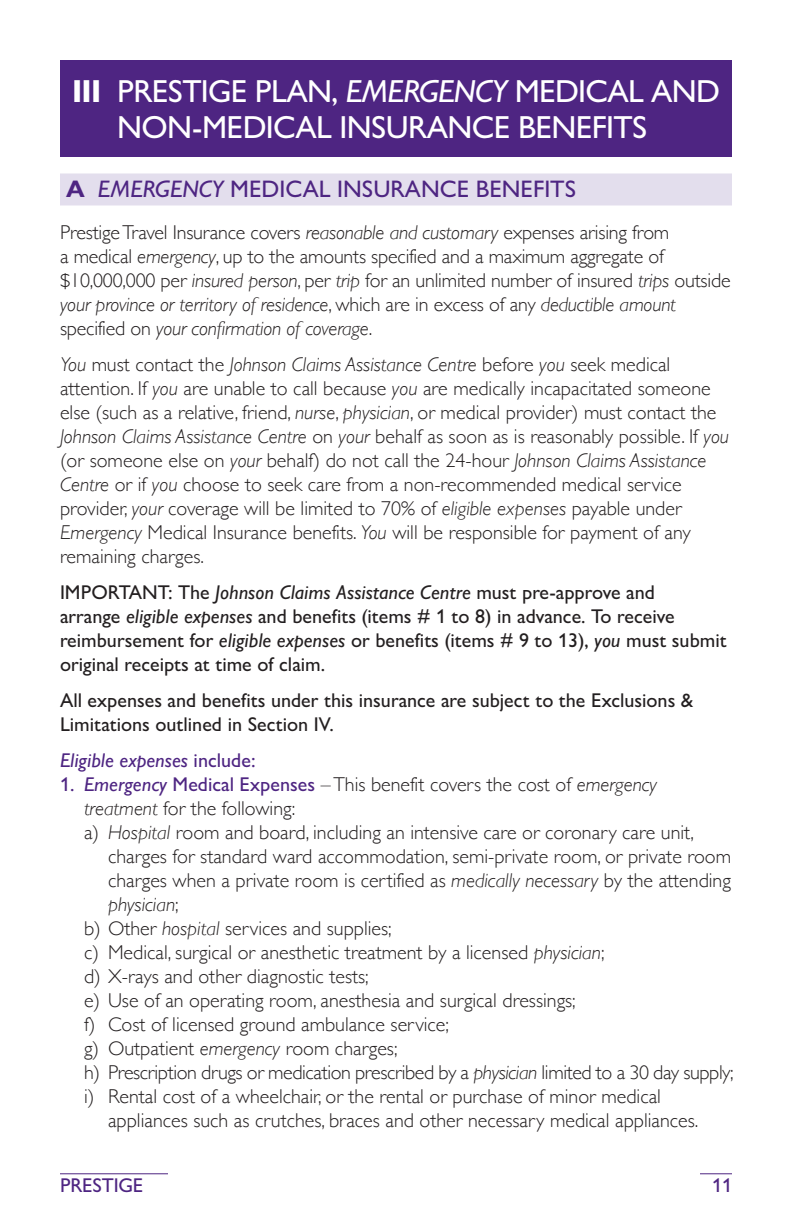
<style>
.page{position:relative;width:792px;height:1224px;background:#fff}
.page>*{position:absolute;margin:0;border:0;box-sizing:border-box;transform-origin:0 0}
.t1{font:500 32px/36px "Gill Sans Nova";letter-spacing:-.02em;color:#fff}
.t2{font:500 24px "Gill Sans Nova";color:#4e2582}
.t3{font:300 20px/24px "Gill Sans";color:#231f20}
.t4{font:500 20px/24px "Gill Sans Nova";color:#231f20}
.t5{font:300 20px "Gill Sans";letter-spacing:-.02em;color:#231f20}
.t6{font:italic 500 20px "Gill Sans Nova";color:#4e2582}
.t7{font:500 20px "Gill Sans Nova";letter-spacing:-.01em;color:#4e2582}
.t8{font:italic 300 20px "Gill Sans";color:#231f20}
.s1{font-weight:700}
.s2{font-style:italic}
.s3{font-style:normal}
.s4{font-family:"Gill Sans Nova";font-weight:500;color:#4e2582}
.s5{font-family:"Gill Sans Nova";font-weight:500;font-style:italic;color:#4e2582}
</style>
<div class="page">
<hr style="left:60px;top:1173px;width:108px;height:1px;background:#4e2582">
<hr style="left:700px;top:1173px;width:32px;height:1px;background:#4e2582">
<div style="left:60px;top:60px;width:672px;height:96px;background:#4e2582"></div>
<div style="left:60px;top:173px;width:672px;height:32px;background:#e3deed"></div>
<h1 class="t1" style="left:117px;top:72px;width:604px;text-indent:-45px"><span class="s1">III</span> PRESTIGE PLAN, <span class="s2">EMERGENCY</span> MEDICAL AND<br>NON-MEDICAL INSURANCE BENEFITS</h1>
<p class="t2" style="left:66px;top:175px;width:512px"><span class="s1">A</span> <span class="s2">EMERGENCY</span> MEDICAL INSURANCE BENEFITS</p>
<p class="t3" style="left:60px;top:220px;width:672px">Prestige Travel Insurance covers <span class="s2">reasonable and customary</span> expenses arising from<br>a medical <span class="s2">emergency</span>, up to the amounts specified and a maximum aggregate of $10,000,000 per <span class="s2">insured person</span>, per <span class="s2">trip</span> for an unlimited number of insured <span class="s2">trips</span> outside <span class="s2">your province or territory of residence</span>, which are in excess of any <span class="s2">deductible amount </span>specified on <span class="s2">your confirmation of coverage</span>.</p>
<p class="t3" style="left:60px;top:352px;width:671px"><span class="s2">You</span> must contact the <span class="s2">Johnson Claims Assistance Centre</span> before <span class="s2">you</span> seek medical attention. If <span class="s2">you</span> are unable to call because <span class="s2">you</span> are medically incapacitated someone else (such as a relative, friend, <span class="s2">nurse</span>, <span class="s2">physician</span>, or medical provider) must contact the <span class="s2">Johnson Claims Assistance Centre</span> on <span class="s2">your</span> behalf as soon as is reasonably possible. If <span class="s2">you </span>(or someone else on <span class="s2">your</span> behalf) do not call the 24-hour <span class="s2">Johnson Claims Assistance Centre</span> or if <span class="s2">you</span> choose to seek care from a non-recommended medical service provider, <span class="s2">your</span> coverage will be limited to 70% of <span class="s2">eligible expenses</span> payable under <span class="s2">Emergency</span> Medical Insurance benefits. <span class="s2">You</span> will be responsible for payment of any remaining charges.</p>
<p class="t4" style="left:60px;top:580px;width:668px">IMPORTANT: The <span class="s2">Johnson Claims Assistance Centre</span> must pre-approve and<br>arrange <span class="s2">eligible expenses</span> and benefits (items # 1 to 8) in advance. To receive reimbursement for <span class="s2">eligible expenses</span> or benefits (items # 9 to 13), <span class="s2">you</span> must submit original receipts at time of claim.</p>
<p class="t4" style="left:60px;top:688px;width:635px">All expenses and benefits under this insurance are subject to the Exclusions &amp;<br>Limitations outlined in Section IV.</p>
<p class="t6" style="left:60px;top:748px;width:197px">Eligible expenses <span class="s3">include:</span></p>
<p class="t3" style="left:60px;top:772px;width:599px"><span class="s4">1.</span> <span class="s5">Emergency</span> <span class="s4">Medical Expenses</span> – This benefit covers the cost of <span class="s2">emergency</span></p>
<p class="t3" style="left:84px;top:796px;width:213px"><span class="s2">treatment</span> for the following:</p>
<p class="t3" style="left:84px;top:820px;width:611px">a) <span class="s2">Hospital</span> room and board, including an intensive care or coronary care unit,</p>
<p class="t3" style="left:108px;top:844px;width:625px">charges for standard ward accommodation, semi-private room, or private room</p>
<p class="t3" style="left:108px;top:868px;width:624px">charges when a private room is certified as <span class="s2">medically necessary</span> by the attending</p>
<p class="t8" style="left:108px;top:894px;width:72px">physician<span class="s3">;</span></p>
<p class="t3" style="left:84px;top:916px;width:309px">b) Other <span class="s2">hospital</span> services and supplies;</p>
<p class="t3" style="left:84px;top:940px;width:522px">c) Medical, surgical or anesthetic treatment by a licensed <span class="s2">physician</span>;</p>
<p class="t3" style="left:84px;top:964px;width:286px">d) X-rays and other diagnostic tests;</p>
<p class="t3" style="left:84px;top:988px;width:493px">e) Use of an operating room, anesthesia and surgical dressings;</p>
<p class="t3" style="left:84px;top:1012px;width:367px">f) Cost of licensed ground ambulance service;</p>
<p class="t3" style="left:84px;top:1036px;width:315px">g) Outpatient <span class="s2">emergency</span> room charges;</p>
<p class="t5" style="left:84px;top:1057px;width:651px">h) Prescription drugs or medication prescribed by a <span class="s2">physician</span> limited to a 30 day supply;</p>
<p class="t3" style="left:84px;top:1084px;width:579px">i) Rental cost of a wheelchair, or the rental or purchase of minor medical</p>
<p class="t3" style="left:108px;top:1108px;width:592px">appliances such as crutches, braces and other necessary medical appliances.</p>
<p class="t7" style="left:60px;top:1173px;width:85px">PRESTIGE</p>
<p class="t7" style="left:712px;top:1173px;width:21px">11</p>
</div>
